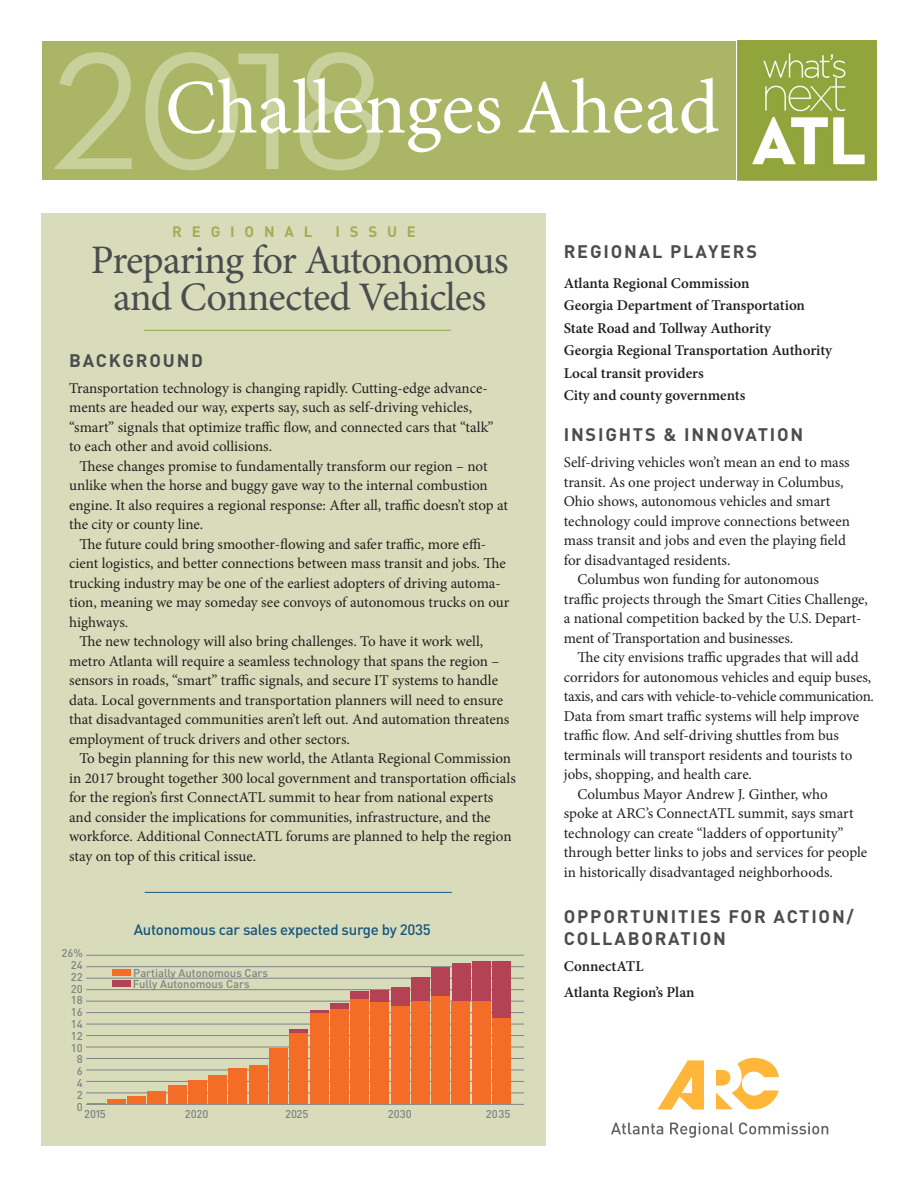
<style>
.page{position:relative;width:918px;height:1188px;background:#fff}
.page>*{position:absolute;margin:0;border:0;box-sizing:border-box;transform-origin:0 0}
.t1{font:77.25px "Minion Pro";color:#fff}
.t2{font:40.5px/37.5px "Minion Pro";letter-spacing:-.025em;color:#4b4c4d;text-align:center}
.t3{font:700 18px/21.6px "DIN";letter-spacing:.1em;color:#4b4c4d}
.t4{font:15px/19.5px "Minion Pro";letter-spacing:-.005em;color:#231f20}
.t5{font:600 15px "Minion Pro";color:#231f20}
.t6{font:500 15px "DIN";letter-spacing:-.02em;color:#15567e}
.t7{font:700 15px "DIN";color:#a0af52}
.t8{font:500 11.25px/11.9px "DIN";color:#808385;text-align:right}
</style>
<div class="page">
<div style="left:41px;top:213px;width:504px;height:933px;background:#d9dcba"></div>
<hr style="left:144px;top:330px;width:307px;height:1px;background:#92a63b">
<hr style="left:145px;top:892px;width:307px;height:1px;background:#16577e">
<hr style="left:86px;top:955px;width:438px;height:1px;background:#808385">
<hr style="left:86px;top:966px;width:438px;height:1px;background:#808385">
<hr style="left:86px;top:978px;width:438px;height:1px;background:#808385">
<hr style="left:86px;top:989px;width:438px;height:1px;background:#808385">
<hr style="left:86px;top:1001px;width:438px;height:1px;background:#808385">
<hr style="left:86px;top:1012px;width:438px;height:1px;background:#808385">
<hr style="left:86px;top:1024px;width:438px;height:1px;background:#808385">
<hr style="left:86px;top:1035px;width:438px;height:1px;background:#808385">
<hr style="left:86px;top:1047px;width:438px;height:1px;background:#808385">
<hr style="left:86px;top:1058px;width:438px;height:1px;background:#808385">
<hr style="left:86px;top:1070px;width:438px;height:1px;background:#808385">
<hr style="left:86px;top:1081px;width:438px;height:1px;background:#808385">
<hr style="left:86px;top:1092px;width:438px;height:1px;background:#808385">
<hr style="left:86px;top:1104px;width:438px;height:1px;background:#808385">
<div style="left:127px;top:1096px;width:19px;height:8px;background:#f36d27"></div>
<div style="left:107px;top:1099px;width:18px;height:5px;background:#f36d27"></div>
<svg style="left:87px;top:1103px;width:18px;height:1px"></svg>
<div style="left:148px;top:1091px;width:18px;height:13px;background:#f36d27"></div>
<div style="left:168px;top:1085px;width:18px;height:19px;background:#f36d27"></div>
<div style="left:209px;top:1075px;width:18px;height:29px;background:#f36d27"></div>
<div style="left:188px;top:1080px;width:19px;height:24px;background:#f36d27"></div>
<div style="left:229px;top:1068px;width:18px;height:36px;background:#f36d27"></div>
<div style="left:249px;top:1065px;width:18px;height:39px;background:#f36d27"></div>
<div style="left:290px;top:1033px;width:18px;height:71px;background:#f36d27"></div>
<hr style="left:290px;top:1030px;width:18px;height:3px;background:#b34255">
<div style="left:112px;top:980px;width:19px;height:6px;background:#b34255"></div>
<div style="left:112px;top:969px;width:19px;height:6px;background:#f36d27"></div>
<div style="left:269px;top:1048px;width:19px;height:56px;background:#f36d27"></div>
<div style="left:310px;top:1012px;width:18px;height:92px;background:#f36d27"></div>
<svg style="left:310px;top:1010px;width:18px;height:2px"></svg>
<div style="left:330px;top:1003px;width:18px;height:6px;background:#b34255"></div>
<div style="left:351px;top:991px;width:18px;height:8px;background:#b34255"></div>
<div style="left:371px;top:990px;width:18px;height:13px;background:#b34255"></div>
<div style="left:391px;top:987px;width:18px;height:19px;background:#b34255"></div>
<div style="left:411px;top:977px;width:19px;height:24px;background:#b34255"></div>
<div style="left:431px;top:967px;width:19px;height:29px;background:#b34255"></div>
<div style="left:452px;top:963px;width:18px;height:38px;background:#b34255"></div>
<div style="left:472px;top:961px;width:18px;height:42px;background:#b34255"></div>
<div style="left:492px;top:961px;width:19px;height:57px;background:#b34255"></div>
<div style="left:330px;top:1009px;width:18px;height:95px;background:#f36d27"></div>
<div style="left:371px;top:1003px;width:18px;height:101px;background:#f36d27"></div>
<div style="left:350px;top:999px;width:19px;height:105px;background:#f36d27"></div>
<div style="left:391px;top:1006px;width:18px;height:98px;background:#f36d27"></div>
<div style="left:411px;top:1001px;width:19px;height:103px;background:#f36d27"></div>
<div style="left:452px;top:1001px;width:18px;height:103px;background:#f36d27"></div>
<div style="left:432px;top:997px;width:18px;height:107px;background:#f36d27"></div>
<div style="left:472px;top:1001px;width:18px;height:103px;background:#f36d27"></div>
<div style="left:492px;top:1018px;width:19px;height:86px;background:#f36d27"></div>
<div style="left:43px;top:41px;width:693px;height:138px;background:#aab665"></div>
<img style="left:738px;top:41px;width:138px;height:140px">
<svg style="left:54px;top:52px;width:326px;height:118px"></svg>
<svg style="left:658px;top:1060px;width:46px;height:50px"></svg>
<svg style="left:716px;top:1058px;width:63px;height:51px"></svg>
<svg style="left:611px;top:1122px;width:217px;height:16px"></svg>
<p class="t1" style="left:165px;top:56px;width:556px">Challenges Ahead</p>
<p class="t7" style="left:172px;top:222px;width:142px">R E G I O N A L</p>
<p class="t7" style="left:335px;top:222px;width:82px">I S S U E</p>
<p class="t2" style="left:91px;top:241px;width:419px">Preparing for Autonomous and Connected Vehicles</p>
<p class="t3" style="left:69px;top:349px;width:136px">BACKGROUND</p>
<p class="t4" style="left:69px;top:378px;width:426px">Transportation technology is changing rapidly. Cutting-edge advance&shy;ments are headed our way, experts say, such as self-driving vehicles, “smart” signals that optimize traffic flow, and connected cars that “talk” to each other and avoid collisions.</p>
<p class="t4" style="left:69px;top:456px;width:440px;text-indent:10px">These changes promise to fundamentally transform our region – not unlike when the horse and buggy gave way to the internal combustion engine. It also requires a regional response: After all, traffic doesn’t stop at the city or county line.</p>
<p class="t4" style="left:69px;top:534px;width:442px;text-indent:10px">The future could bring smoother-flowing and safer traffic, more effi&shy;cient logistics, and better connections between mass transit and jobs. The trucking industry may be one of the earliest adopters of driving automa&shy;tion, meaning we may someday see convoys of autonomous trucks on our highways.</p>
<p class="t4" style="left:69px;top:632px;width:442px;text-indent:10px">The new technology will also bring challenges. To have it work well, metro Atlanta will require a seamless technology that spans the region – sensors in roads, “smart” traffic signals, and secure IT systems to handle data. Local governments and transportation planners will need to ensure that disadvantaged communities aren’t left out. And automation threatens employment of truck drivers and other sectors.</p>
<p class="t4" style="left:69px;top:749px;width:448px;text-indent:10px">To begin planning for this new world, the Atlanta Regional Commission in 2017 brought together 300 local government and transportation officials for the region’s first ConnectATL summit to hear from national experts and consider the implications for communities, infrastructure, and the workforce. Additional ConnectATL forums are planned to help the region stay on top of this critical issue.</p>
<p class="t6" style="left:134px;top:920px;width:299px">Autonomous car sales expected surge by 2035</p>
<p class="t8" style="left:61px;top:947px;width:23px">26%<br>24<br>22<br>20<br>18<br>16<br>14<br>12<br>10<br>8<br>6<br>4<br>2<br>0</p>
<p class="t8" style="left:133px;top:966px;width:136px">Partially Autonomous Cars</p>
<p class="t8" style="left:133px;top:978px;width:118px">Fully Autonomous Cars</p>
<p class="t8" style="left:84px;top:1107px;width:23px">2015</p>
<p class="t8" style="left:185px;top:1107px;width:25px">2020</p>
<p class="t8" style="left:285px;top:1107px;width:25px">2025</p>
<p class="t8" style="left:388px;top:1107px;width:26px">2030</p>
<p class="t8" style="left:486px;top:1107px;width:26px">2035</p>
<p class="t3" style="left:564px;top:240px;width:195px">REGIONAL PLAYERS</p>
<p class="t5" style="left:564px;top:272px;width:187px">Atlanta Regional Commission</p>
<p class="t5" style="left:564px;top:295px;width:243px">Georgia Department of Transportation</p>
<p class="t5" style="left:564px;top:317px;width:209px">State Road and Tollway Authority</p>
<p class="t5" style="left:564px;top:340px;width:270px">Georgia Regional Transportation Authority</p>
<p class="t5" style="left:564px;top:362px;width:141px">Local transit providers</p>
<p class="t5" style="left:564px;top:385px;width:183px">City and county governments</p>
<p class="t3" style="left:564px;top:423px;width:241px">INSIGHTS &amp; INNOVATION</p>
<p class="t4" style="left:564px;top:453px;width:288px">Self-driving vehicles won’t mean an end to mass</p>
<p class="t4" style="left:564px;top:472px;width:281px">transit. As one project underway in Columbus,</p>
<p class="t4" style="left:564px;top:492px;width:268px">Ohio shows, autonomous vehicles and smart</p>
<p class="t4" style="left:564px;top:511px;width:288px">technology could improve connections between</p>
<p class="t4" style="left:564px;top:531px;width:284px">mass transit and jobs and even the playing field</p>
<p class="t4" style="left:564px;top:550px;width:168px">for disadvantaged residents.</p>
<p class="t4" style="left:577px;top:570px;width:243px">Columbus won funding for autonomous</p>
<p class="t4" style="left:564px;top:589px;width:306px">traffic projects through the Smart Cities Challenge,</p>
<p class="t4" style="left:564px;top:609px;width:299px">a national competition backed by the U.S. Depart-</p>
<p class="t4" style="left:564px;top:628px;width:231px">ment of Transportation and businesses.</p>
<p class="t4" style="left:577px;top:648px;width:283px">The city envisions traffic upgrades that will add</p>
<p class="t4" style="left:564px;top:667px;width:309px">corridors for autonomous vehicles and equip buses,</p>
<p class="t4" style="left:564px;top:687px;width:312px">taxis, and cars with vehicle-to-vehicle communication.</p>
<p class="t4" style="left:564px;top:706px;width:297px">Data from smart traffic systems will help improve</p>
<p class="t4" style="left:564px;top:726px;width:277px">traffic flow. And self-driving shuttles from bus</p>
<p class="t4" style="left:564px;top:745px;width:290px">terminals will transport residents and tourists to</p>
<p class="t4" style="left:564px;top:765px;width:190px">jobs, shopping, and health care.</p>
<p class="t4" style="left:577px;top:784px;width:252px">Columbus Mayor Andrew J. Ginther, who</p>
<p class="t4" style="left:564px;top:804px;width:291px">spoke at ARC’s ConnectATL summit, says smart</p>
<p class="t4" style="left:564px;top:823px;width:281px">technology can create “ladders of opportunity”</p>
<p class="t4" style="left:564px;top:843px;width:305px">through better links to jobs and services for people</p>
<p class="t4" style="left:564px;top:862px;width:271px">in historically disadvantaged neighborhoods.</p>
<p class="t3" style="left:564px;top:905px;width:292px">OPPORTUNITIES FOR ACTION/<br>COLLABORATION</p>
<p class="t5" style="left:564px;top:956px;width:81px">ConnectATL</p>
<p class="t5" style="left:564px;top:982px;width:132px">Atlanta Region’s Plan</p>
</div>
